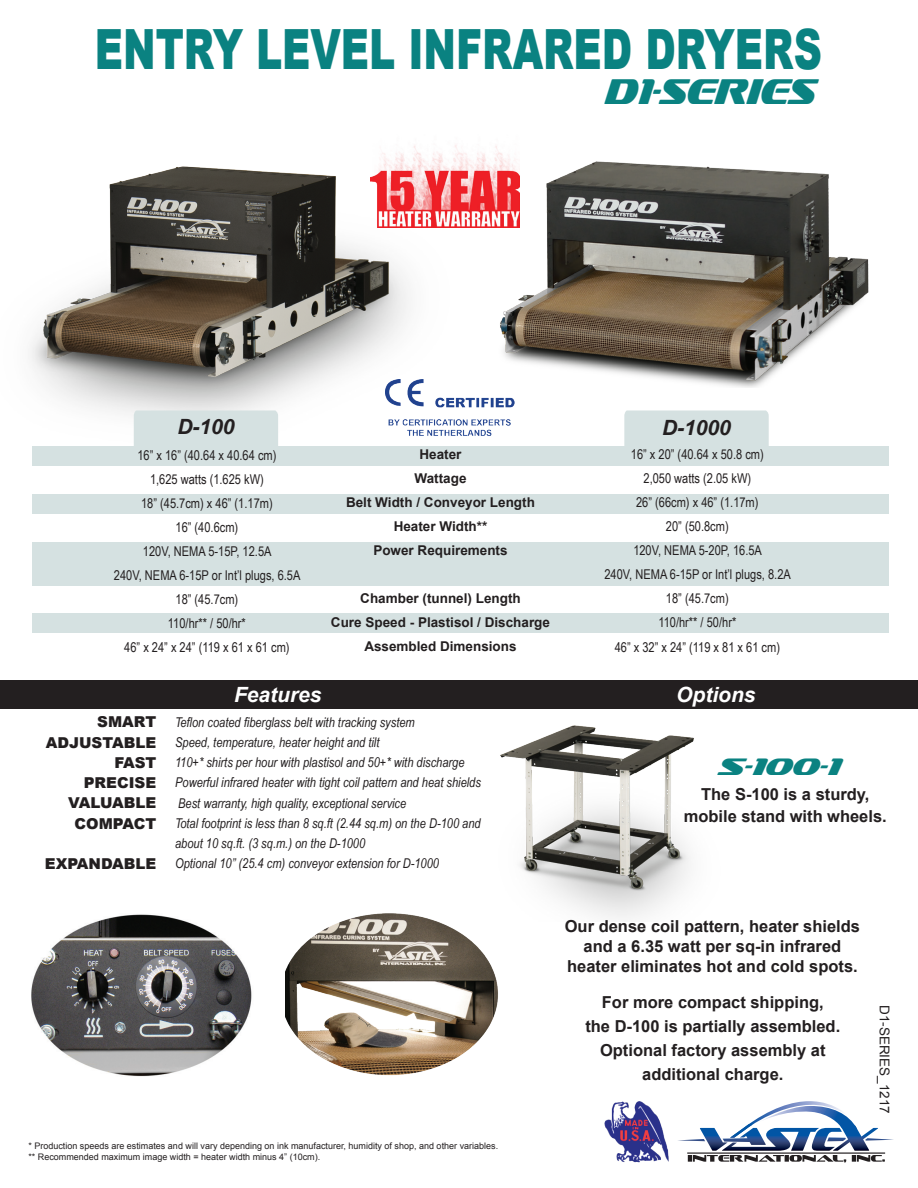
<style>
.page{position:relative;width:918px;height:1188px;background:#fff}
.page>*{position:absolute;margin:0;border:0;box-sizing:border-box;transform-origin:0 0}
.t1{font:900 55.5px "Arial";color:#0a8281;scale:.71 1}
.t2{font:italic 36px "Sofachrome Rg";color:#0a8281;scale:.71 1}
.t3{font:italic 24px "Sofachrome Rg";color:#0a8281}
.t4{font:italic 700 21px "Arial";color:#fff}
.t5{font:italic 700 21px "Arial";color:#231f20}
.t6{font:700 16.5px/24px "Arial";color:#231f20;text-align:center}
.t7{font:900 15px/20.2px "Arial";color:#231f20;text-align:right}
.t8{font:italic 13.5px/20.2px "Arial Narrow";color:#231f20}
.t9{font:13.5px/24px "Arial Narrow";color:#231f20;text-align:center}
.t10{font:700 13.5px/24px "Arial";color:#231f20;text-align:center}
.t11{font:13.5px "Arial";color:#231f20}
.t12{font:9px/10.8px "Arial";color:#231f20}
</style>
<div class="page">
<img style="left:474px;top:153px;width:17px;height:74px">
<img style="left:491px;top:146px;width:378px;height:242px">
<img style="left:30px;top:145px;width:444px;height:302px">
<img style="left:500px;top:725px;width:194px;height:193px">
<img style="left:285px;top:910px;width:232px;height:165px">
<img style="left:31px;top:914px;width:221px;height:163px">
<div style="left:32px;top:613px;width:856px;height:19px;background:#d5e1e1"></div>
<div style="left:32px;top:447px;width:856px;height:19px;background:#d5e1e1"></div>
<div style="left:32px;top:542px;width:856px;height:43px;background:#d5e1e1"></div>
<div style="left:32px;top:494px;width:856px;height:20px;background:#d5e1e1"></div>
<div style="left:134px;top:410px;width:144px;height:37px;background:#d5e1e1"></div>
<div style="left:624px;top:410px;width:145px;height:37px;background:#d5e1e1"></div>
<div style="left:0;top:681px;width:918px;height:28px;background:#231f20"></div>
<svg style="left:678px;top:1101px;width:216px;height:62px"></svg>
<img style="left:604px;top:1101px;width:64px;height:62px">
<img style="left:386px;top:379px;width:129px;height:60px">
<h1 class="t1" style="left:95px;top:9px;width:1025px">ENTRY LEVEL INFRARED DRYERS</h1>
<h2 class="t2" style="left:603px;top:68px;width:297px">D1-SERIES</h2>
<h3 class="t5" style="left:177px;top:413px;width:59px">D-100</h3>
<p class="t9" style="left:114px;top:442px;width:188px">16” x 16” (40.64 x 40.64 cm)<br>1,625 watts (1.625 kW)<br>18” (45.7cm) x 46” (1.17m)<br>16” (40.6cm)<br>120V, NEMA 5-15P, 12.5A<br>240V, NEMA 6-15P or Int’l plugs, 6.5A<br>18” (45.7cm)<br>110/hr** / 50/hr*<br>46” x 24” x 24” (119 x 61 x 61 cm)</p>
<p class="t10" style="left:346px;top:443px;width:190px">Heater<br>Wattage<br>Belt Width / Conveyor Length<br>Heater Width**<br>Power Requirements</p>
<p class="t10" style="left:331px;top:587px;width:221px">Chamber (tunnel) Length<br>Cure Speed - Plastisol / Discharge<br>Assembled Dimensions</p>
<h3 class="t5" style="left:662px;top:414px;width:70px">D-1000</h3>
<p class="t9" style="left:604px;top:442px;width:188px">16” x 20” (40.64 x 50.8 cm)<br>2,050 watts (2.05 kW)<br>26” (66cm) x 46” (1.17m)<br>20” (50.8cm)<br>120V, NEMA 5-20P, 16.5A<br>240V, NEMA 6-15P or Int’l plugs, 8.2A<br>18” (45.7cm)<br>110/hr** / 50/hr*<br>46” x 32” x 24” (119 x 81 x 61 cm)</p>
<p class="t7" style="left:46px;top:711px;width:112px">SMART<br>ADJUSTABLE<br>FAST<br>PRECISE<br>VALUABLE<br>COMPACT</p>
<p class="t7" style="left:45px;top:853px;width:113px">EXPANDABLE</p>
<h3 class="t4" style="left:234px;top:681px;width:89px">Features</h3>
<h3 class="t4" style="left:676px;top:681px;width:81px">Options</h3>
<p class="t8" style="left:175px;top:711px;width:307px">Teflon coated fiberglass belt with tracking system<br>Speed, temperature, heater height and tilt<br>110+* shirts per hour with plastisol and 50+* with discharge Powerful infrared heater with tight coil pattern and heat shields Best warranty, high quality, exceptional service<br>Total footprint is less than 8 sq.ft (2.44 sq.m) on the D-100 and about 10 sq.ft. (3 sq.m.) on the D-1000<br>Optional 10” (25.4 cm) conveyor extension for D-1000</p>
<h3 class="t3" style="left:716px;top:752px;width:123px">S-100-1</h3>
<p class="t6" style="left:684px;top:783px;width:205px;line-height:22.5px">The S-100 is a sturdy, mobile stand with wheels.</p>
<p class="t6" style="left:565px;top:917px;width:297px;line-height:19.8px">Our dense coil pattern, heater shields and a 6.35 watt per sq-in infrared heater eliminates hot and cold spots.</p>
<p class="t6" style="left:585px;top:991px;width:256px">For more compact shipping,<br>the D-100 is partially assembled.<br>Optional factory assembly at additional charge.</p>
<p class="t11" style="left:893px;top:1005px;width:110px;rotate:90deg">D1-SERIES_1217</p>
<p class="t12" style="left:28px;top:1141px;width:471px">* Production speeds are estimates and will vary depending on ink manufacturer, humidity of shop, and other variables. ** Recommended maximum image width = heater width minus 4” (10cm).</p>
</div>
